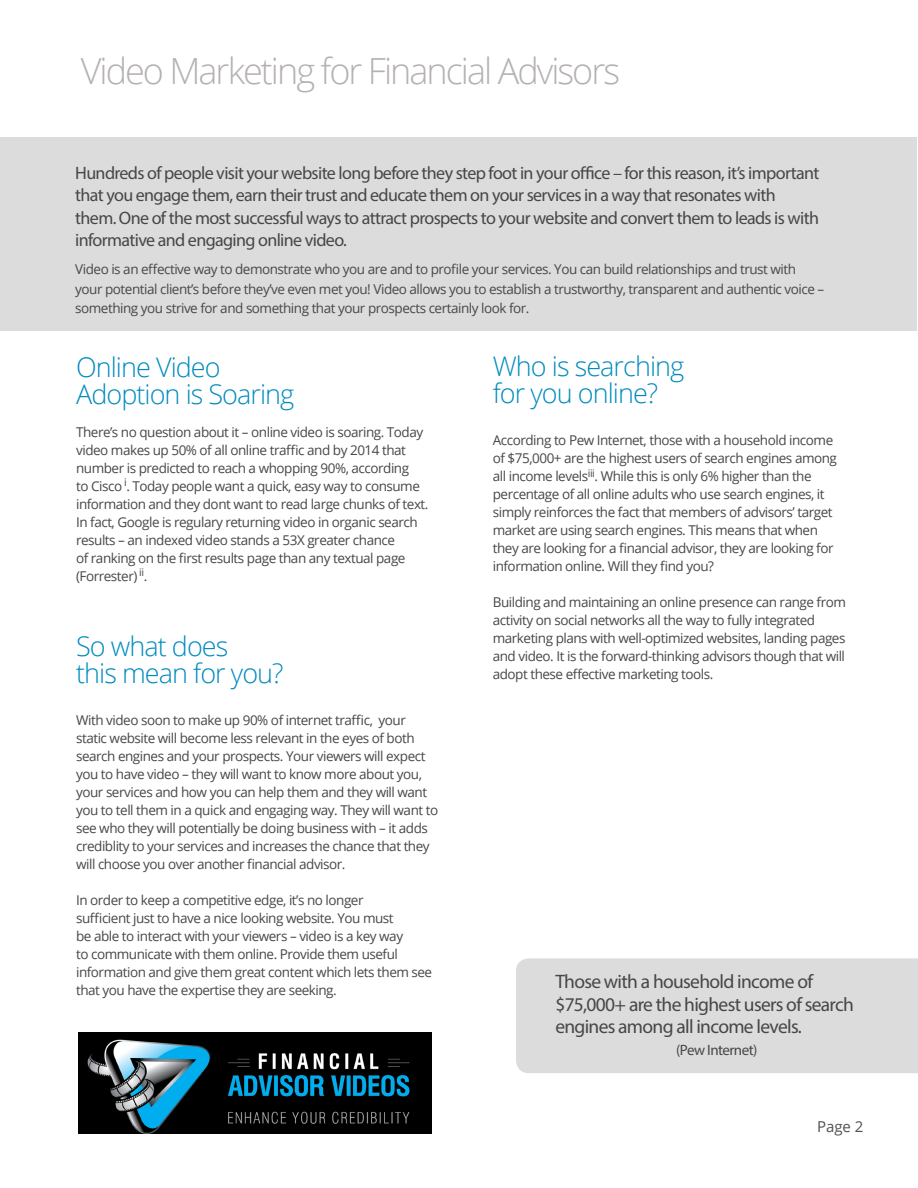
<style>
.page{position:relative;width:918px;height:1188px;background:#fff}
.page>*{position:absolute;margin:0;border:0;box-sizing:border-box;transform-origin:0 0}
.t1{font:300 36px "Open Sans";letter-spacing:-.055em;color:#b6b1b1}
.t2{font:300 27px "Open Sans";letter-spacing:-.035em;color:#008cbe}
.t3{font:19.5px/22.5px "Myriad Pro";letter-spacing:-.035em;color:#474747}
.t4{font:18px/22.5px "Myriad Pro";letter-spacing:-.035em;color:#474747}
.t5{font:15px "Myriad Pro";letter-spacing:-.035em;color:#474747}
.t6{font:15px "Open Sans";color:#505050}
.t7{font:13.5px/18px "Open Sans";letter-spacing:-.035em;color:#474747}
</style>
<div class="page">
<div style="left:0;top:137px;width:917px;height:194px;background:#dcdcdc"></div>
<div style="left:516px;top:958px;width:402px;height:115px;background:#dcdcdc"></div>
<img style="left:78px;top:1032px;width:353px;height:102px">
<p class="t1" style="left:81px;top:46px;width:541px">Video Marketing for Financial Advisors</p>
<p class="t4" style="left:75px;top:161px;width:746px">Hundreds of people visit your website long before they step foot in your office – for this reason, it’s important that you engage them, earn their trust and educate them on your services in a way that resonates with them. One of the most successful ways to attract prospects to your website and convert them to leads is with informative and engaging online video.</p>
<p class="t7" style="left:75px;top:259px;width:751px;line-height:19.5px">Video is an effective way to demonstrate who you are and to profile your services. You can build relationships and trust with your potential client’s before they’ve even met you! Video allows you to establish a trustworthy, transparent and authentic voice – something you strive for and something that your prospects certainly look for.</p>
<p class="t2" style="left:493px;top:348px;width:193px">Who is searching</p>
<p class="t2" style="left:493px;top:375px;width:167px">for you online?</p>
<p class="t7" style="left:493px;top:431px;width:346px">According to Pew Internet, those with a household income of $75,000+ are the highest users of search engines among all income levels<sup>iii</sup>. While this is only 6% higher than the percentage of all online adults who use search engines, it simply reinforces the fact that members of advisors’ target market are using search engines. This means that when they are looking for a financial advisor, they are looking for information online. Will they find you?</p>
<p class="t7" style="left:493px;top:593px;width:355px">Building and maintaining an online presence can range from activity on social networks all the way to fully integrated marketing plans with well-optimized websites, landing pages and video. It is the forward-thinking advisors though that will adopt these effective marketing tools.</p>
<p class="t2" style="left:76px;top:348px;width:146px">Online Video</p>
<p class="t2" style="left:76px;top:375px;width:220px">Adoption is Soaring</p>
<p class="t7" style="left:76px;top:422px;width:354px">There’s no question about it – online video is soaring. Today video makes up 50% of all online traffic and by 2014 that number is predicted to reach a whopping 90%, according<br>to Cisco <sup>i</sup>. Today people want a quick, easy way to consume information and they dont want to read large chunks of text.<br>In fact, Google is regulary returning video in organic search results – an indexed video stands a 53X greater chance<br>of ranking on the first results page than any textual page (Forrester) <sup>ii</sup>.</p>
<p class="t2" style="left:76px;top:627px;width:154px">So what does</p>
<p class="t2" style="left:76px;top:654px;width:209px">this mean for you?</p>
<p class="t7" style="left:76px;top:710px;width:364px">With video soon to make up 90% of internet traffic, your static website will become less relevant in the eyes of both search engines and your prospects. Your viewers will expect you to have video – they will want to know more about you, your services and how you can help them and they will want you to tell them in a quick and engaging way. They will want to see who they will potentially be doing business with – it adds crediblity to your services and increases the chance that they will choose you over another financial advisor.</p>
<p class="t7" style="left:76px;top:890px;width:358px">In order to keep a competitive edge, it’s no longer<br>sufficient just to have a nice looking website. You must<br>be able to interact with your viewers – video is a key way<br>to communicate with them online. Provide them useful information and give them great content which lets them see that you have the expertise they are seeking.</p>
<p class="t3" style="left:555px;top:970px;width:300px">Those with a household income of $75,000+ are the highest users of search engines among all income levels.</p>
<p class="t5" style="left:676px;top:1041px;width:83px">(Pew Internet)</p>
<p class="t6" style="left:817px;top:1116px;width:48px">Page 2</p>
</div>
